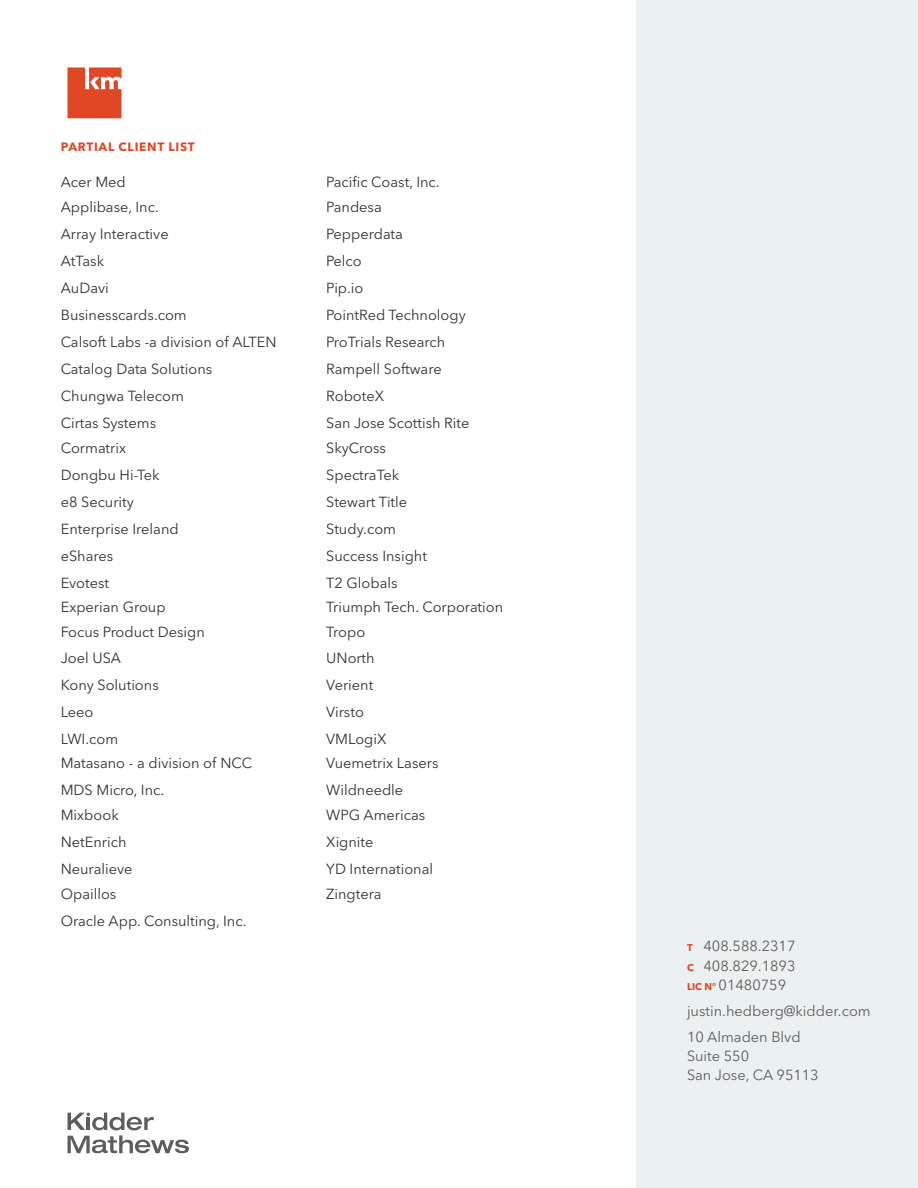
<style>
.page{position:relative;width:918px;height:1188px;background:#fff}
.page>*{position:absolute;margin:0;border:0;box-sizing:border-box;transform-origin:0 0}
.Body_Copy_-_Charcoal{font:14.55px "Avenir Next LT Pro";color:#313234}
.Resume_-_Contact_Inf{font:14.55px/19.8px "Avenir Next LT Pro";color:#5e5d5d;text-align:justify}
.Subhead_-_Level_1{font:700 12px "Avenir Next LT Pro";letter-spacing:.06em;color:#e04825}
.s1{font-weight:700;font-size:9.75px;color:#e04825}
</style>
<div class="page">
<div style="left:636px;top:0;width:282px;height:1188px;background:#ebf0f1"></div>
<svg style="left:67px;top:67px;width:54px;height:51px;background:#e45f41"></svg>
<svg style="left:68px;top:1113px;width:121px;height:40px"></svg>
<p class="Subhead_-_Level_1" style="left:61px;top:139px;width:136px">PARTIAL CLIENT LIST</p>
<p class="Body_Copy_-_Charcoal" style="left:61px;top:173px;width:67px">Acer Med</p>
<p class="Body_Copy_-_Charcoal" style="left:326px;top:173px;width:115px">Pacific Coast, Inc.</p>
<p class="Body_Copy_-_Charcoal" style="left:61px;top:198px;width:100px">Applibase, Inc.</p>
<p class="Body_Copy_-_Charcoal" style="left:326px;top:198px;width:57px">Pandesa</p>
<p class="Body_Copy_-_Charcoal" style="left:61px;top:225px;width:109px">Array Interactive</p>
<p class="Body_Copy_-_Charcoal" style="left:326px;top:225px;width:78px">Pepperdata</p>
<p class="Body_Copy_-_Charcoal" style="left:61px;top:252px;width:45px">AtTask</p>
<p class="Body_Copy_-_Charcoal" style="left:326px;top:252px;width:37px">Pelco</p>
<p class="Body_Copy_-_Charcoal" style="left:61px;top:279px;width:50px">AuDavi</p>
<p class="Body_Copy_-_Charcoal" style="left:326px;top:279px;width:39px">Pip.io</p>
<p class="Body_Copy_-_Charcoal" style="left:61px;top:306px;width:128px">Businesscards.com</p>
<p class="Body_Copy_-_Charcoal" style="left:326px;top:306px;width:141px">PointRed Technology</p>
<p class="Body_Copy_-_Charcoal" style="left:61px;top:333px;width:217px">Calsoft Labs -a division of ALTEN</p>
<p class="Body_Copy_-_Charcoal" style="left:326px;top:333px;width:121px">ProTrials Research</p>
<p class="Body_Copy_-_Charcoal" style="left:61px;top:360px;width:153px">Catalog Data Solutions</p>
<p class="Body_Copy_-_Charcoal" style="left:326px;top:360px;width:117px">Rampell Software</p>
<p class="Body_Copy_-_Charcoal" style="left:61px;top:387px;width:125px">Chungwa Telecom</p>
<p class="Body_Copy_-_Charcoal" style="left:326px;top:387px;width:59px">RoboteX</p>
<p class="Body_Copy_-_Charcoal" style="left:61px;top:414px;width:97px">Cirtas Systems</p>
<p class="Body_Copy_-_Charcoal" style="left:326px;top:414px;width:145px">San Jose Scottish Rite</p>
<p class="Body_Copy_-_Charcoal" style="left:61px;top:439px;width:67px">Cormatrix</p>
<p class="Body_Copy_-_Charcoal" style="left:326px;top:439px;width:61px">SkyCross</p>
<p class="Body_Copy_-_Charcoal" style="left:61px;top:466px;width:100px">Dongbu Hi-Tek</p>
<p class="Body_Copy_-_Charcoal" style="left:326px;top:466px;width:75px">SpectraTek</p>
<p class="Body_Copy_-_Charcoal" style="left:61px;top:493px;width:75px">e8 Security</p>
<p class="Body_Copy_-_Charcoal" style="left:326px;top:493px;width:82px">Stewart Title</p>
<p class="Body_Copy_-_Charcoal" style="left:61px;top:520px;width:120px">Enterprise Ireland</p>
<p class="Body_Copy_-_Charcoal" style="left:326px;top:520px;width:71px">Study.com</p>
<p class="Body_Copy_-_Charcoal" style="left:61px;top:547px;width:54px">eShares</p>
<p class="Body_Copy_-_Charcoal" style="left:326px;top:547px;width:102px">Success Insight</p>
<p class="Body_Copy_-_Charcoal" style="left:61px;top:574px;width:50px">Evotest</p>
<p class="Body_Copy_-_Charcoal" style="left:326px;top:574px;width:73px">T2 Globals</p>
<p class="Body_Copy_-_Charcoal" style="left:61px;top:598px;width:106px">Experian Group</p>
<p class="Body_Copy_-_Charcoal" style="left:326px;top:598px;width:178px">Triumph Tech. Corporation</p>
<p class="Body_Copy_-_Charcoal" style="left:61px;top:623px;width:146px">Focus Product Design</p>
<p class="Body_Copy_-_Charcoal" style="left:326px;top:623px;width:40px">Tropo</p>
<p class="Body_Copy_-_Charcoal" style="left:61px;top:649px;width:62px">Joel USA</p>
<p class="Body_Copy_-_Charcoal" style="left:326px;top:649px;width:50px">UNorth</p>
<p class="Body_Copy_-_Charcoal" style="left:61px;top:676px;width:100px">Kony Solutions</p>
<p class="Body_Copy_-_Charcoal" style="left:326px;top:676px;width:49px">Verient</p>
<p class="Body_Copy_-_Charcoal" style="left:61px;top:703px;width:34px">Leeo</p>
<p class="Body_Copy_-_Charcoal" style="left:326px;top:703px;width:39px">Virsto</p>
<p class="Body_Copy_-_Charcoal" style="left:61px;top:730px;width:59px">LWI.com</p>
<p class="Body_Copy_-_Charcoal" style="left:326px;top:730px;width:62px">VMLogiX</p>
<p class="Body_Copy_-_Charcoal" style="left:61px;top:755px;width:193px">Matasano - a division of NCC</p>
<p class="Body_Copy_-_Charcoal" style="left:326px;top:755px;width:114px">Vuemetrix Lasers</p>
<p class="Body_Copy_-_Charcoal" style="left:61px;top:781px;width:105px">MDS Micro, Inc.</p>
<p class="Body_Copy_-_Charcoal" style="left:326px;top:781px;width:79px">Wildneedle</p>
<p class="Body_Copy_-_Charcoal" style="left:61px;top:807px;width:60px">Mixbook</p>
<p class="Body_Copy_-_Charcoal" style="left:326px;top:807px;width:101px">WPG Americas</p>
<p class="Body_Copy_-_Charcoal" style="left:61px;top:834px;width:67px">NetEnrich</p>
<p class="Body_Copy_-_Charcoal" style="left:326px;top:834px;width:49px">Xignite</p>
<p class="Body_Copy_-_Charcoal" style="left:61px;top:861px;width:73px">Neuralieve</p>
<p class="Body_Copy_-_Charcoal" style="left:326px;top:861px;width:108px">YD International</p>
<p class="Body_Copy_-_Charcoal" style="left:61px;top:885px;width:57px">Opaillos</p>
<p class="Body_Copy_-_Charcoal" style="left:326px;top:885px;width:57px">Zingtera</p>
<p class="Body_Copy_-_Charcoal" style="left:61px;top:912px;width:187px">Oracle App. Consulting, Inc.</p>
<p class="Resume_-_Contact_Inf" style="left:687px;top:936px;width:110px"><span class="s1">T</span> 408.588.2317<br><span class="s1">C</span> 408.829.1893<br><span class="s1">LIC N°</span> 01480759</p>
<p class="Resume_-_Contact_Inf" style="left:687px;top:1001px;width:185px">justin.hedberg@kidder.com</p>
<p class="Resume_-_Contact_Inf" style="left:687px;top:1027px;width:133px;line-height:19px;text-align:left">10 Almaden Blvd<br>Suite 550<br>San Jose, CA 95113</p>
</div>
